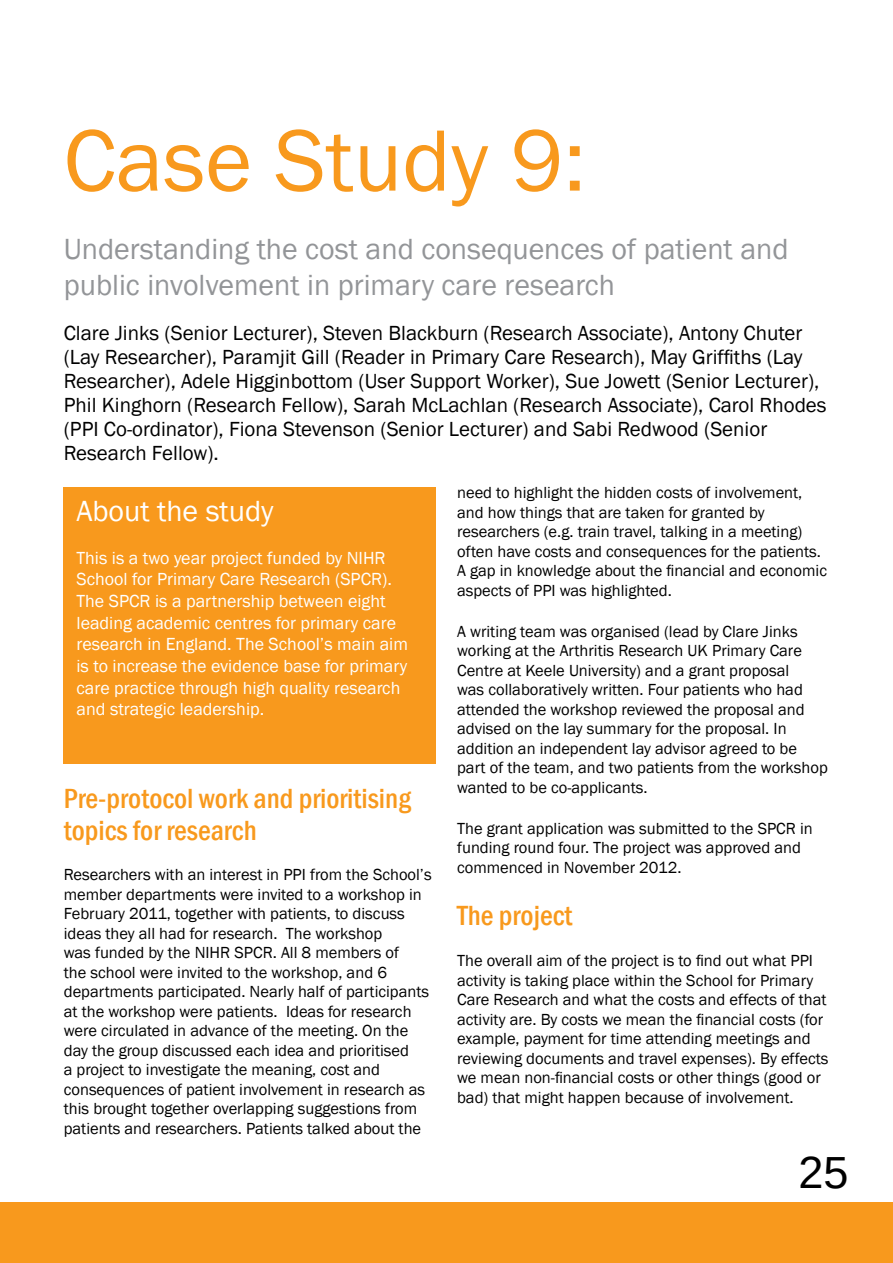
<style>
.page{position:relative;width:893px;height:1263px;background:#fff}
.page>*{position:absolute;margin:0;border:0;box-sizing:border-box;transform-origin:0 0}
.t1{font:90px "Franklin Gothic";color:#f8991d}
.t2{font:45px "Arimo";color:#000}
.t3{font:30px/36px "Franklin Gothic";color:#939598}
.t4{font:30px "Franklin Gothic";color:#fff}
.t5{font:500 condensed 28.5px/31.5px "Franklin Gothic";color:#f8991d}
.t6{font:21px/24px "Franklin Gothic";color:#000}
.t7{font:18px/21.6px "Franklin Gothic";color:#fff}
.t8{font:16.5px/19.5px "Franklin Gothic";color:#000}
</style>
<div class="page">
<div style="left:0;top:1202px;width:893px;height:61px;background:#f8991d"></div>
<div style="left:64px;top:487px;width:372px;height:276px;background:#f8991d"></div>
<h1 class="t1" style="left:64px;top:105px;width:524px">Case Study 9:</h1>
<h3 class="t3" style="left:64px;top:232px;width:726px">Understanding the cost and consequences of patient and public involvement in primary care research</h3>
<p class="t6" style="left:64px;top:322px;width:764px">Clare Jinks (Senior Lecturer), Steven Blackburn (Research Associate), Antony Chuter (Lay Researcher), Paramjit Gill (Reader in Primary Care Research), May Griffiths (Lay Researcher), Adele Higginbottom (User Support Worker), Sue Jowett (Senior Lecturer), Phil Kinghorn (Research Fellow), Sarah McLachlan (Research Associate), Carol Rhodes (PPI Co-ordinator), Fiona Stevenson (Senior Lecturer) and Sabi Redwood (Senior Research Fellow).</p>
<h3 class="t4" style="left:77px;top:492px;width:199px">About the study</h3>
<p class="t7" style="left:77px;top:547px;width:333px">This is a two year project funded by NIHR School for Primary Care Research (SPCR).<br>The SPCR is a partnership between eight leading academic centres for primary care research in England. The School’s main aim is to increase the evidence base for primary care practice through high quality research and strategic leadership.</p>
<h3 class="t5" style="left:64px;top:783px;width:349px">Pre-protocol work and prioritising topics for research</h3>
<p class="t8" style="left:64px;top:865px;width:369px">Researchers with an interest in PPI from the School’s member departments were invited to a workshop in February 2011, together with patients, to discuss ideas they all had for research. The workshop<br>was funded by the NIHR SPCR. All 8 members of<br>the school were invited to the workshop, and 6 departments participated. Nearly half of participants at the workshop were patients. Ideas for research were circulated in advance of the meeting. On the day the group discussed each idea and prioritised<br>a project to investigate the meaning, cost and consequences of patient involvement in research as this brought together overlapping suggestions from patients and researchers. Patients talked about the</p>
<p class="t8" style="left:457px;top:484px;width:371px">need to highlight the hidden costs of involvement, and how things that are taken for granted by researchers (e.g. train travel, talking in a meeting) often have costs and consequences for the patients.<br>A gap in knowledge about the financial and economic aspects of PPI was highlighted.</p>
<p class="t8" style="left:457px;top:622px;width:372px">A writing team was organised (lead by Clare Jinks working at the Arthritis Research UK Primary Care Centre at Keele University) and a grant proposal<br>was collaboratively written. Four patients who had attended the workshop reviewed the proposal and advised on the lay summary for the proposal. In addition an independent lay advisor agreed to be part of the team, and two patients from the workshop wanted to be co-applicants.</p>
<p class="t8" style="left:457px;top:819px;width:357px">The grant application was submitted to the SPCR in funding round four. The project was approved and commenced in November 2012.</p>
<h3 class="t5" style="left:457px;top:900px;width:116px">The project</h3>
<p class="t8" style="left:457px;top:951px;width:373px">The overall aim of the project is to find out what PPI activity is taking place within the School for Primary Care Research and what the costs and effects of that activity are. By costs we mean the financial costs (for example, payment for time attending meetings and reviewing documents and travel expenses). By effects we mean non-financial costs or other things (good or bad) that might happen because of involvement.</p>
<h2 class="t2" style="left:798px;top:1144px;width:52px">25</h2>
</div>
